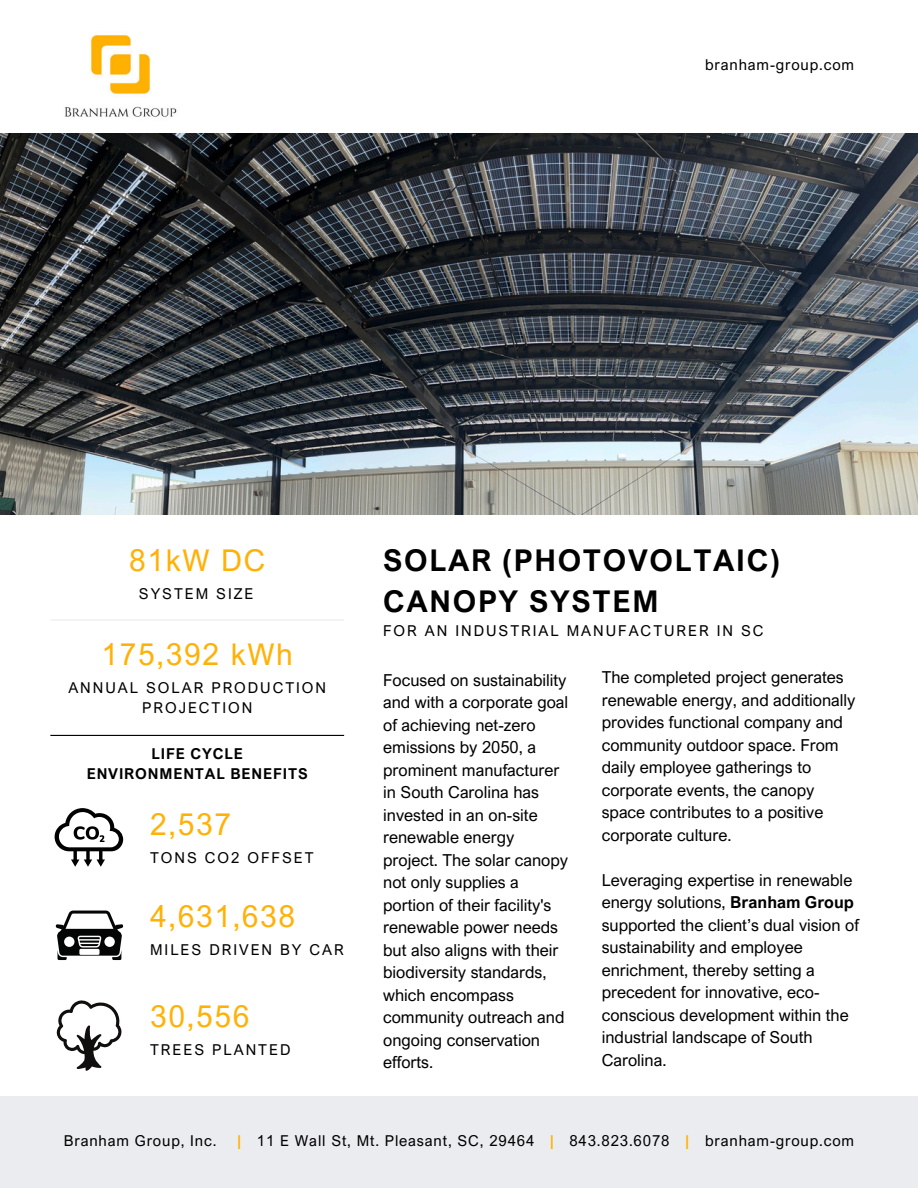
<style>
.page{position:relative;width:918px;height:1188px;background:#fff}
.page>*{position:absolute;margin:0;border:0;box-sizing:border-box;transform-origin:0 0}
.t1{font:30px "Arial Nova";letter-spacing:.055em;color:#ffb105}
.t2{font:700 30px/41.7px "Arial Nova";letter-spacing:.055em;color:#000}
.t3{font:16.5px/22.5px "Arial Nova";color:#000}
.t4{font:15px/20.2px "Arial Nova";letter-spacing:.13em;color:#000;text-align:center}
.t5{font:15px "Arial Nova";letter-spacing:.055em;color:#000}
.t6{font:700 15px/20.2px "Arial Nova";letter-spacing:.055em;color:#000;text-align:center}
.s1{font-weight:700}
.s2{font-weight:700;color:#ffb105}
</style>
<div class="page">
<img style="left:64px;top:31px;width:113px;height:86px">
<div style="left:0;top:1096px;width:918px;height:92px;background:#ebecf0"></div>
<hr style="left:50px;top:619px;width:294px;height:2px;background:#ebecf0">
<hr style="left:50px;top:735px;width:294px;height:1px;background:#000">
<img style="left:0;top:133px;width:917px;height:381px">
<svg style="left:55px;top:808px;width:68px;height:59px"></svg>
<svg style="left:56px;top:911px;width:67px;height:49px"></svg>
<svg style="left:56px;top:1000px;width:66px;height:71px"></svg>
<p class="t5" style="left:705px;top:57px;width:150px">branham-group.com</p>
<h1 class="t1" style="left:129px;top:543px;width:138px">81kW DC</h1>
<p class="t4" style="left:139px;top:583px;width:116px">SYSTEM SIZE</p>
<h1 class="t1" style="left:102px;top:637px;width:193px">175,392 kWh</h1>
<p class="t4" style="left:68px;top:677px;width:259px">ANNUAL SOLAR PRODUCTION<br>PROJECTION</p>
<p class="t6" style="left:87px;top:744px;width:223px">LIFE CYCLE<br>ENVIRONMENTAL BENEFITS</p>
<h1 class="t1" style="left:150px;top:807px;width:82px">2,537</h1>
<p class="t4" style="left:150px;top:847px;width:165px">TONS CO2 OFFSET</p>
<h1 class="t1" style="left:150px;top:899px;width:147px">4,631,638</h1>
<p class="t4" style="left:150px;top:940px;width:195px">MILES DRIVEN BY CAR</p>
<h1 class="t1" style="left:150px;top:1000px;width:101px">30,556</h1>
<p class="t4" style="left:150px;top:1040px;width:142px">TREES PLANTED</p>
<h1 class="t2" style="left:383px;top:539px;width:399px">SOLAR (PHOTOVOLTAIC)<br>CANOPY SYSTEM</h1>
<p class="t4" style="left:383px;top:621px;width:382px">FOR AN INDUSTRIAL MANUFACTURER IN SC</p>
<p class="t3" style="left:383px;top:669px;width:187px">Focused on sustainability and with a corporate goal of achieving net-zero emissions by 2050, a prominent manufacturer in South Carolina has invested in an on-site renewable energy project. The solar canopy not only supplies a portion of their facility's renewable power needs but also aligns with their biodiversity standards, which encompass community outreach and ongoing conservation efforts.</p>
<p class="t3" style="left:602px;top:666px;width:255px">The completed project generates renewable energy, and additionally provides functional company and community outdoor space. From daily employee gatherings to corporate events, the canopy space contributes to a positive corporate culture.</p>
<p class="t3" style="left:602px;top:868px;width:259px">Leveraging expertise in renewable energy solutions, <span class="s1">Branham Group </span>supported the client’s dual vision of sustainability and employee enrichment, thereby setting a precedent for innovative, eco&shy;conscious development within the industrial landscape of South<br>Carolina.</p>
<p class="t5" style="left:64px;top:1132px;width:154px">Branham Group, Inc.</p>
<p class="t5" style="left:237px;top:1132px;width:618px"><span class="s2">|</span> 11 E Wall St, Mt. Pleasant, SC, 29464 <span class="s2">|</span> 843.823.6078 <span class="s2">|</span> branham-group.com</p>
</div>
